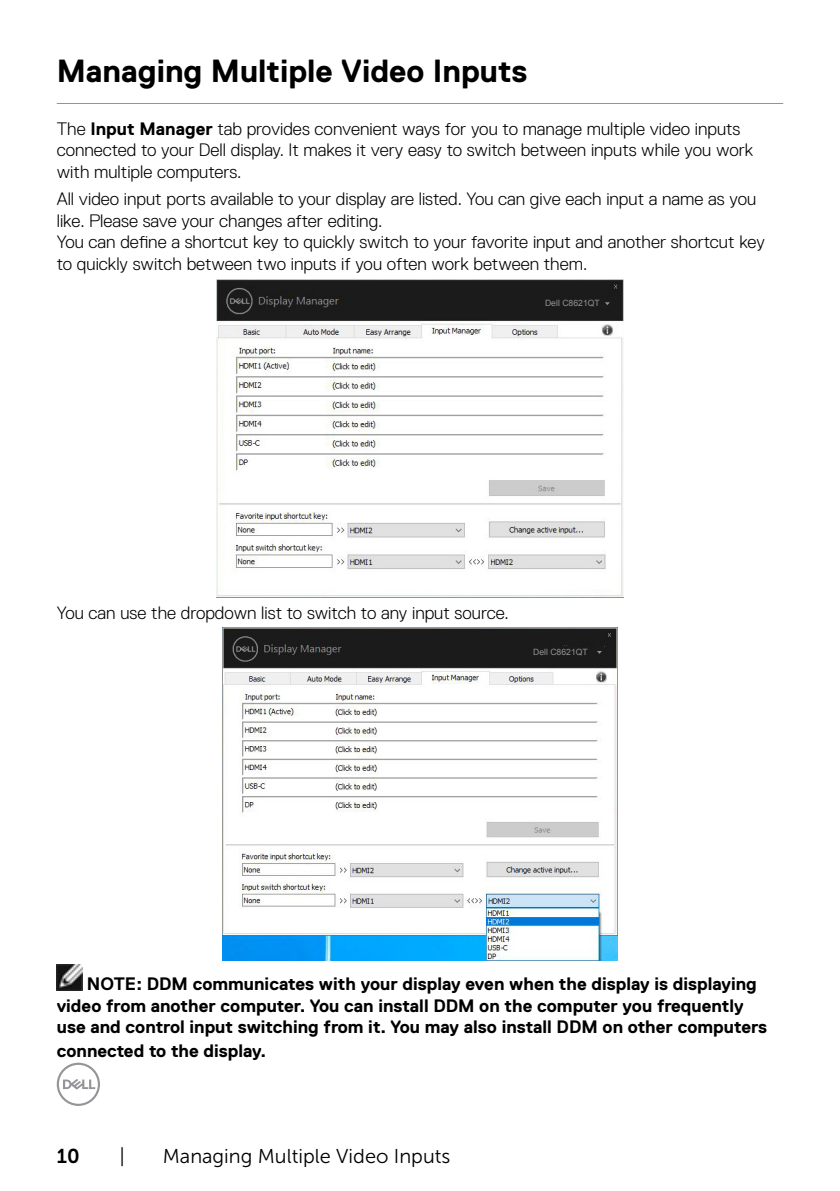
<style>
.page{position:relative;width:840px;height:1191px;background:#fff}
.page>*{position:absolute;margin:0;border:0;box-sizing:border-box;transform-origin:0 0}
.Head1{font:700 32px "Dell Replica";color:#000}
.t1{font:20px "Museo Sans For Dell 300";color:#000}
.t2{font:20px "Museo Sans For Dell 700";color:#000}
.t3{font:300 18px/21.6px "Dell Replica";color:#000}
.t4{font:700 18px/21.6px "Dell Replica";color:#000}
.t5{font:8.6px "Arial";color:#939393}
.s1{font-weight:700}
</style>
<div class="page">
<svg style="left:57px;top:1062px;width:43px;height:44px"></svg>
<hr style="left:57px;top:103px;width:725px;height:1px;background:#939598">
<img style="left:216px;top:279px;width:407px;height:318px">
<div style="left:511px;top:297px;width:105px;height:10px;background:#1b1b1b"></div>
<img style="left:223px;top:628px;width:393px;height:333px">
<div style="left:498px;top:646px;width:105px;height:10px;background:#1b1b1b"></div>
<img style="left:57px;top:964px;width:25px;height:26px">
<p class="Head1" style="left:57px;top:53px;width:472px">Managing Multiple Video Inputs</p>
<p class="t3" style="left:57px;top:118px;width:697px">The <span class="s1">Input Manager</span> tab provides convenient ways for you to manage multiple video inputs connected to your Dell display. It makes it very easy to switch between inputs while you work with multiple computers.</p>
<p class="t3" style="left:57px;top:188px;width:700px">All video input ports available to your display are listed. You can give each input a name as you like. Please save your changes after editing.</p>
<p class="t3" style="left:57px;top:231px;width:709px">You can define a shortcut key to quickly switch to your favorite input and another shortcut key to quickly switch between two inputs if you often work between them.</p>
<p class="t5" style="left:544px;top:297px;width:56px">Dell C8621QT</p>
<p class="t3" style="left:57px;top:601px;width:453px">You can use the dropdown list to switch to any input source.</p>
<p class="t5" style="left:533px;top:646px;width:56px">Dell C8621QT</p>
<p class="t4" style="left:57px;top:973px;width:711px;text-indent:30px">NOTE: DDM communicates with your display even when the display is displaying video from another computer. You can install DDM on the computer you frequently use and control input switching from it. You may also install DDM on other computers</p>
<p class="t4" style="left:57px;top:1040px;width:211px">connected to the display.</p>
<p class="t2" style="left:57px;top:1144px;width:24px">10</p>
<p class="t1" style="left:120px;top:1145px;width:7px">|</p>
<p class="t1" style="left:163px;top:1145px;width:289px">Managing Multiple Video Inputs</p>
</div>
